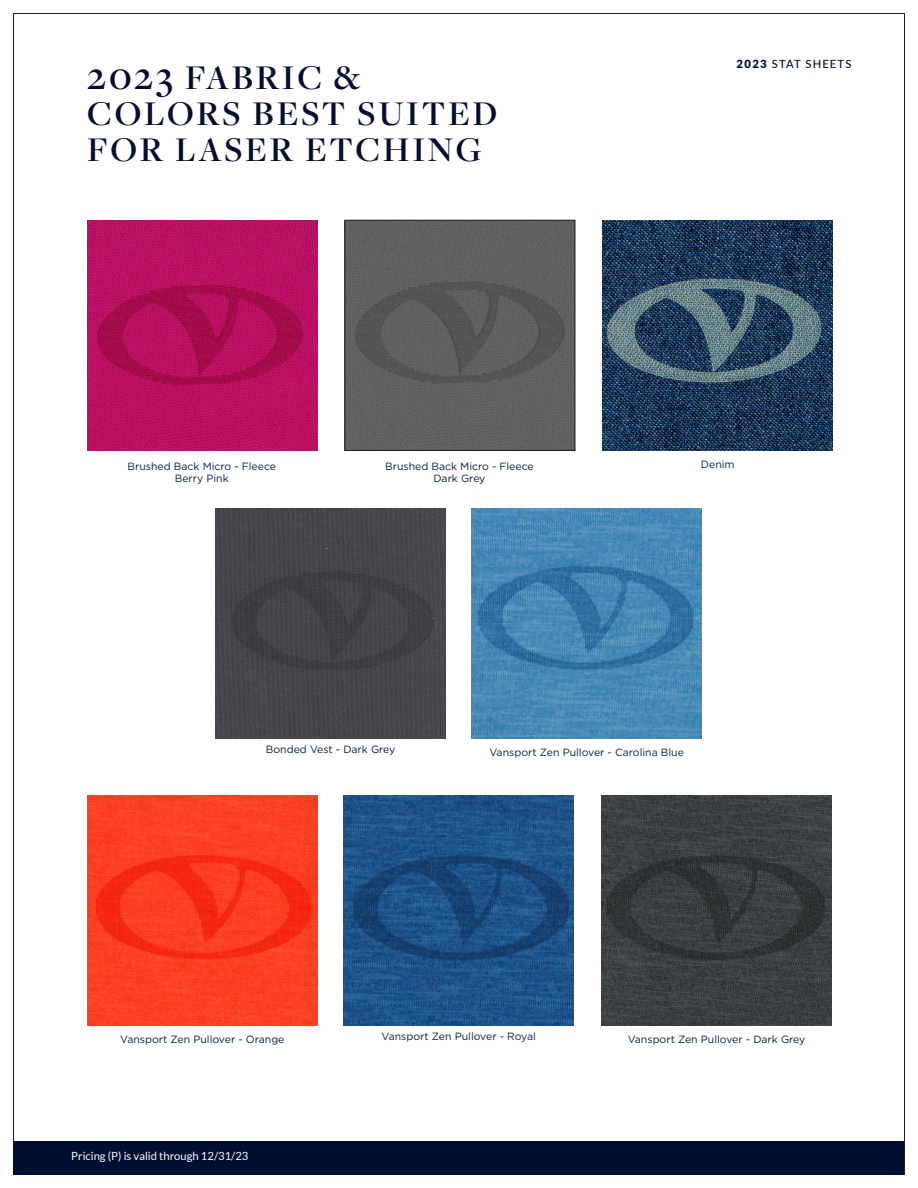
<style>
.page{position:relative;width:918px;height:1188px;background:#fff}
.page>*{position:absolute;margin:0;border:0;box-sizing:border-box;transform-origin:0 0}
.t1{font:600 36px/36px "Freight Disp Pro";letter-spacing:.075em;color:#000e31}
.t2{font:11.25px "Lato";color:#fff}
.t3{font:500 11.25px "Lato";letter-spacing:.095em;color:#000e31}
.t4{font:900 11.25px "Lato";color:#000e31}
.Copy_Under_Images{font:10.5px "Gotham HTF";color:#002245}
.t5{font:10.5px "Lato";letter-spacing:.03em;color:#fff}
.s1{font-size:40.5px}
.s2{font-weight:900}
</style>
<div class="page">
<div style="left:14px;top:1141px;width:890px;height:33px;background:#000e31"></div>
<img style="left:87px;top:220px;width:230px;height:230px">
<img style="left:347px;top:222px;width:226px;height:227px">
<div style="left:345px;top:220px;width:230px;height:231px;border:1px solid #231f20"></div>
<img style="left:603px;top:220px;width:229px;height:230px">
<img style="left:216px;top:508px;width:230px;height:230px">
<img style="left:472px;top:508px;width:230px;height:230px">
<img style="left:601px;top:795px;width:231px;height:230px">
<img style="left:87px;top:795px;width:230px;height:230px">
<img style="left:344px;top:795px;width:230px;height:230px">
<p class="t1" style="left:87px;top:59px;width:411px"><span class="s1">2023</span> FABRIC &amp;<br>COLORS BEST SUITED<br>FOR LASER ETCHING</p>
<p class="t4" style="left:760px;top:57px;width:8px">2</p>
<p class="t3" style="left:737px;top:56px;width:117px"><span class="s2">2023</span> STAT SHEETS</p>
<p class="Copy_Under_Images" style="left:128px;top:460px;width:150px">Brushed Back Micro - Fleece</p>
<p class="Copy_Under_Images" style="left:175px;top:473px;width:55px">Berry Pink</p>
<p class="Copy_Under_Images" style="left:385px;top:460px;width:150px">Brushed Back Micro - Fleece</p>
<p class="Copy_Under_Images" style="left:433px;top:473px;width:54px">Dark Grey</p>
<p class="Copy_Under_Images" style="left:701px;top:459px;width:35px">Denim</p>
<p class="Copy_Under_Images" style="left:266px;top:744px;width:131px">Bonded Vest - Dark Grey</p>
<p class="Copy_Under_Images" style="left:490px;top:747px;width:196px">Vansport Zen Pullover - Carolina Blue</p>
<p class="Copy_Under_Images" style="left:120px;top:1034px;width:166px">Vansport Zen Pullover - Orange</p>
<p class="Copy_Under_Images" style="left:382px;top:1031px;width:156px">Vansport Zen Pullover - Royal</p>
<p class="Copy_Under_Images" style="left:628px;top:1034px;width:179px">Vansport Zen Pullover - Dark Grey</p>
<p class="t2" style="left:71px;top:1150px;width:179px">Pricing (P) is valid through 12/31/23</p>
<p class="t5" style="left:71px;top:1152px;width:182px">Net pricing is valid through 12/31/22</p>
</div>
